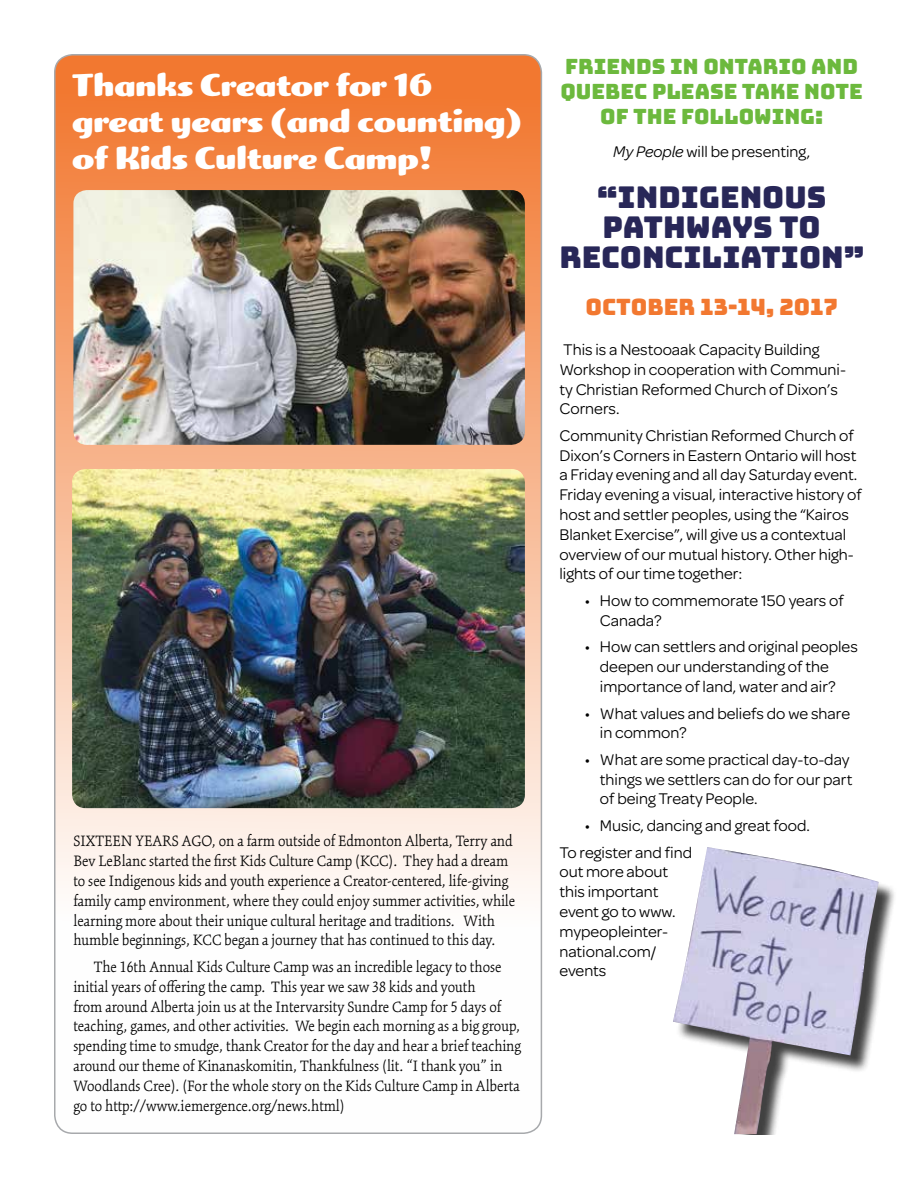
<style>
.page{position:relative;width:918px;height:1188px;background:#fff}
.page>*{position:absolute;margin:0;border:0;box-sizing:border-box;transform-origin:0 0}
.t1{font:33px/36.8px "Meatball";color:#fff}
.t2{font:30px/30px "Bungee";color:#282758;text-align:center}
.t3{font:22.5px "Bungee";color:#f27830}
.t4{font:21px/25.2px "Bungee";color:#6cb93d;text-align:center}
.t5{font:300 16.5px/19.8px "Kinesis Pro 3";color:#000}
.t6{font:16.5px/19.8px "Omnes";color:#000}
.s1{font-style:italic}
</style>
<div class="page">
<div style="left:55px;top:55px;width:486px;height:1078px;background:linear-gradient(to bottom,#f2772f,#fff);border-radius:18px"></div>
<img style="left:73px;top:190px;width:452px;height:255px">
<img style="left:72px;top:469px;width:453px;height:339px">
<div style="left:676px;top:850px;width:221px;height:303px;background:#000;opacity:.75"></div>
<img style="left:673px;top:847px;width:206px;height:287px">
<div style="left:543px;top:1135px;width:320px;height:28px;background:#fff"></div>
<h1 class="t1" style="left:72px;top:67px;width:451px">Thanks Creator for 16 great years (and counting) of Kids Culture Camp!</h1>
<p class="t5" style="left:73px;top:831px;width:443px">SIXTEEN YEARS AGO, on a farm outside of Edmonton Alberta, Terry and Bev LeBlanc started the first Kids Culture Camp (KCC). They had a dream to see Indigenous kids and youth experience a Creator-centered, life-giving family camp environment, where they could enjoy summer activities, while learning more about their unique cultural heritage and traditions. With humble beginnings, KCC began a journey that has continued to this day.</p>
<p class="t5" style="left:73px;top:957px;width:449px;text-indent:20px">The 16th Annual Kids Culture Camp was an incredible legacy to those initial years of offering the camp. This year we saw 38 kids and youth<br>from around Alberta join us at the Intervarsity Sundre Camp for 5 days of teaching, games, and other activities. We begin each morning as a big group, spending time to smudge, thank Creator for the day and hear a brief teaching around our theme of Kinanaskomitin, Thankfulness (lit. “I thank you” in Woodlands Cree). (For the whole story on the Kids Culture Camp in Alberta go to http://www.iemergence.org/news.html)</p>
<p class="t4" style="left:560px;top:54px;width:304px">FRIENDS IN ONTARIO AND<br>QUEBEC PLEASE TAKE NOTE<br>OF THE FOLLOWING:</p>
<p class="t6" style="left:613px;top:141px;width:199px"><span class="s1">My People</span> will be presenting,</p>
<h2 class="t2" style="left:559px;top:182px;width:306px">“INDIGENOUS<br>PATHWAYS TO<br>RECONCILIATION”</h2>
<h3 class="t3" style="left:586px;top:294px;width:254px">OCTOBER 13-14, 2017</h3>
<p class="t6" style="left:559px;top:339px;width:288px">This is a Nestooaak Capacity Building<br>Workshop in cooperation with Communi&shy;ty Christian Reformed Church of Dixon’s<br>Corners.</p>
<p class="t6" style="left:559px;top:425px;width:304px">Community Christian Reformed Church of Dixon’s Corners in Eastern Ontario will host a Friday evening and all day Saturday event.<br>Friday evening a visual, interactive history of host and settler peoples, using the “Kairos Blanket Exercise”, will give us a contextual overview of our mutual history. Other high&shy;lights of our time together:</p>
<p class="t6" style="left:600px;top:590px;width:246px;text-indent:-15px">• How to commemorate 150 years of<br>Canada?</p>
<p class="t6" style="left:600px;top:636px;width:259px;text-indent:-15px">• How can settlers and original peoples deepen our understanding of the importance of land, water and air?</p>
<p class="t6" style="left:600px;top:702px;width:252px;text-indent:-15px">• What values and beliefs do we share in common?</p>
<p class="t6" style="left:600px;top:749px;width:254px;text-indent:-15px">• What are some practical day-to-day things we settlers can do for our part of being Treaty People.</p>
<p class="t6" style="left:559px;top:811px;width:252px;line-height:26.5px;text-indent:26px">• Music, dancing and great food.<br>To register and find</p>
<p class="t6" style="left:559px;top:861px;width:118px">out more about this important event go to www. mypeopleinter&shy;national.com/ events</p>
</div>
